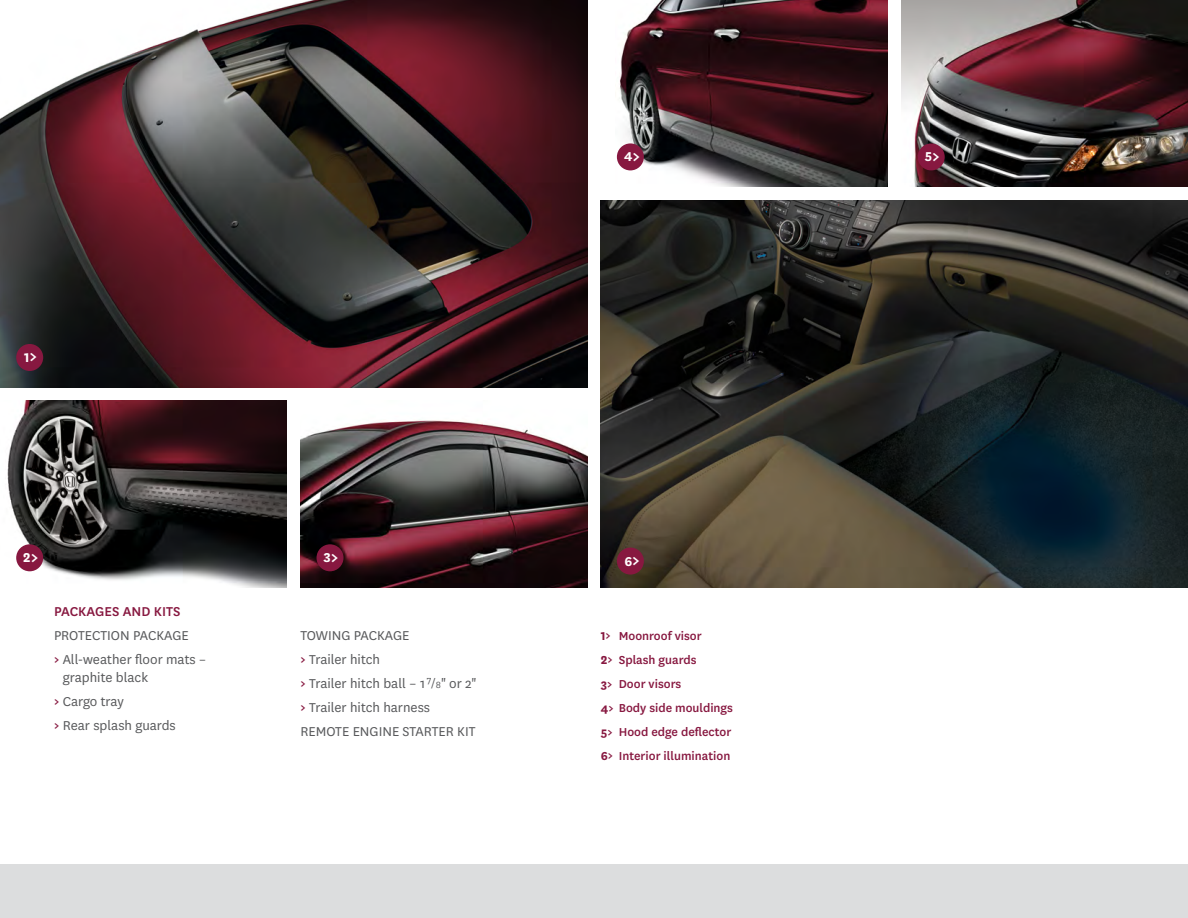
<style>
.page{position:relative;width:1188px;height:918px;background:#fff}
.page>*{position:absolute;margin:0;border:0;box-sizing:border-box;transform-origin:0 0}
.t1{font:15px/24px "National";color:#58595b}
.t2{font:500 15px "National";color:#871840}
.t3{font:700 15px "National";color:#fff}
.t4{font:500 13.5px/24px "National";color:#871840}
.s1{font-size:19.8px}
.s2{font-weight:700;font-size:13.5px;color:#871840}
.s3{font-size:12px}
.s4{font-size:10.5px}
.s5{font-weight:700}
</style>
<div class="page">
<img style="left:0;top:0;width:587px;height:387px">
<img style="left:7px;top:401px;width:280px;height:186px">
<div style="left:16px;top:544px;width:27px;height:27px;background:#871840;border-radius:50%"></div>
<img style="left:616px;top:0;width:271px;height:187px">
<img style="left:901px;top:0;width:287px;height:187px">
<div style="left:918px;top:143px;width:27px;height:27px;background:#871840;border-radius:50%"></div>
<div style="left:16px;top:344px;width:27px;height:27px;background:#871840;border-radius:50%"></div>
<img style="left:300px;top:420px;width:287px;height:167px">
<div style="left:317px;top:544px;width:27px;height:27px;background:#871840;border-radius:50%"></div>
<img style="left:601px;top:200px;width:587px;height:387px">
<div style="left:617px;top:548px;width:27px;height:27px;background:#871840;border-radius:50%"></div>
<div style="left:617px;top:143px;width:27px;height:27px;background:#871840;border-radius:50%"></div>
<div style="left:0;top:864px;width:1188px;height:54px;background:#dcddde"></div>
<p class="t3" style="left:24px;top:347px;width:15px">1<span class="s1">&gt;</span></p>
<p class="t3" style="left:23px;top:547px;width:17px">2<span class="s1">&gt;</span></p>
<p class="t2" style="left:54px;top:601px;width:128px">Packages and Kits</p>
<p class="t1" style="left:54px;top:623px;width:154px">PROTECTION PACKAGE<br><span class="s2">&gt;</span> All-weather floor mats –</p>
<p class="t1" style="left:54px;top:665px;width:123px;text-indent:9px">graphite black<br><span class="s2">&gt;</span> Cargo tray<br><span class="s2">&gt;</span> Rear splash guards</p>
<p class="t3" style="left:324px;top:547px;width:17px">3<span class="s1">&gt;</span></p>
<p class="t1" style="left:300px;top:623px;width:177px">TOWING PACKAGE<br><span class="s2">&gt;</span> Trailer hitch<br><span class="s2">&gt;</span> Trailer hitch ball – 1 <sup>7</sup><span class="s3">/</span><span class="s4">8</span>" or 2" <span class="s2">&gt;</span> Trailer hitch harness<br>REMOTE Engine</p>
<p class="t1" style="left:403px;top:719px;width:74px">STARTER KIT</p>
<p class="t3" style="left:624px;top:146px;width:18px">4<span class="s1">&gt;</span></p>
<p class="t3" style="left:624px;top:551px;width:17px">6<span class="s1">&gt;</span></p>
<p class="t4" style="left:601px;top:623px;width:134px"><span class="s5">1&gt;</span> M oonroof visor<br><span class="s5">2&gt;</span> Splash guards<br><span class="s5">3&gt;</span> Door visors<br><span class="s5">4&gt;</span> Body side mouldings<br><span class="s5">5&gt;</span> H ood edge deflector<br><span class="s5">6&gt;</span> Interior illumination</p>
<p class="t3" style="left:925px;top:146px;width:17px">5<span class="s1">&gt;</span></p>
</div>
